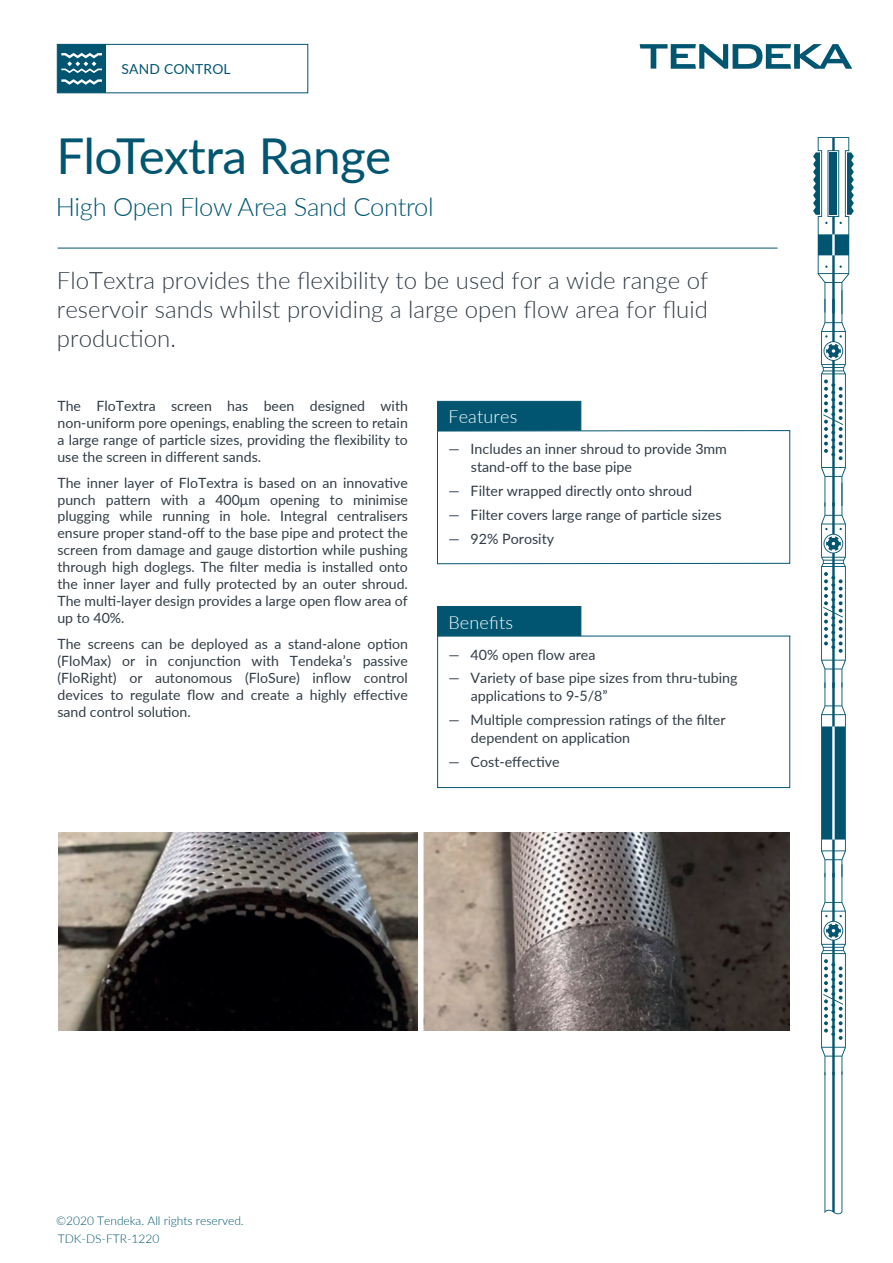
<style>
.page{position:relative;width:893px;height:1263px;background:#fff}
.page>*{position:absolute;margin:0;border:0;box-sizing:border-box;transform-origin:0 0}
.t1{font:49.5px "Lato";letter-spacing:-.015em;color:#015570}
.t2{font:300 25.5px "Lato";letter-spacing:-.01em;color:#015570}
.t3{font:300 24px/28.8px "Lato";color:#323d47;text-align:justify}
.t4{font:300 18px "Lato";letter-spacing:.01em;color:#fff}
.t5{font:14.25px/18px "Lato";color:#323d47}
.t6{font:14.1px/17px "Lato";color:#323d47;text-align:justify}
.t7{font:13.8px "Lato";letter-spacing:.01em;color:#015570}
.t8{font:300 12px "Lato";color:#015570}
.t9{font:300 12px "Lato";color:#005570}
</style>
<div class="page">
<img style="left:424px;top:832px;width:366px;height:198px">
<div style="left:437px;top:401px;width:144px;height:29px;background:#015570"></div>
<div style="left:437px;top:401px;width:144px;height:30px;border:1px solid #015570"></div>
<div style="left:437px;top:430px;width:353px;height:134px;border:1px solid #015570"></div>
<svg style="left:813px;top:137px;width:41px;height:1077px"></svg>
<div style="left:57px;top:44px;width:251px;height:49px;border:1px solid #015570"></div>
<svg style="left:57px;top:44px;width:49px;height:49px;background:#266e85"></svg>
<svg style="left:640px;top:44px;width:212px;height:25px"></svg>
<hr style="left:58px;top:248px;width:720px;height:1px;background:#015570">
<div style="left:437px;top:606px;width:144px;height:30px;background:#015570"></div>
<div style="left:437px;top:636px;width:353px;height:152px;border:1px solid #015570"></div>
<img style="left:58px;top:832px;width:360px;height:198px">
<p class="t7" style="left:122px;top:59px;width:111px">SAND CONTROL</p>
<h1 class="t1" style="left:56px;top:121px;width:336px">FloTextra Range</h1>
<h2 class="t2" style="left:56px;top:189px;width:380px">High Open Flow Area Sand Control</h2>
<h3 class="t3" style="left:57px;top:265px;width:653px">FloTextra provides the flexibility to be used for a wide range of reservoir sands whilst providing a large open flow area for fluid production.</h3>
<p class="t6" style="left:57px;top:397px;width:352px">The FloTextra screen has been designed with non-uniform pore openings, enabling the screen to retain a large range of particle sizes, providing the flexibility to use the screen in different sands.</p>
<p class="t6" style="left:57px;top:473px;width:352px">The inner layer of FloTextra is based on an innovative punch pattern with a 400μm opening to minimise plugging while running in hole. Integral centralisers ensure proper stand-off to the base pipe and protect the screen from damage and gauge distortion while pushing through high doglegs. The filter media is installed onto the inner layer and fully protected by an outer shroud.<br>The multi-layer design provides a large open flow area of up to 40%.</p>
<p class="t6" style="left:57px;top:635px;width:352px">The screens can be deployed as a stand-alone option (FloMax) or in conjunction with Tendeka’s passive (FloRight) or autonomous (FloSure) inflow control devices to regulate flow and create a highly effective sand control solution.</p>
<p class="t4" style="left:448px;top:404px;width:71px">Features</p>
<p class="t5" style="left:471px;top:439px;width:258px;text-indent:-23px">— Includes an inner shroud to provide 3mm stand-off to the base pipe</p>
<p class="t5" style="left:448px;top:481px;width:245px">— Filter wrapped directly onto shroud</p>
<p class="t5" style="left:448px;top:505px;width:275px">— Filter covers large range of particle sizes</p>
<p class="t5" style="left:448px;top:529px;width:107px">— 92% Porosity</p>
<p class="t4" style="left:448px;top:610px;width:66px">Benefits</p>
<p class="t5" style="left:448px;top:645px;width:149px">— 40% open flow area</p>
<p class="t5" style="left:471px;top:668px;width:268px;text-indent:-23px">— Variety of base pipe sizes from thru-tubing applications to 9-5/8”</p>
<p class="t5" style="left:471px;top:710px;width:256px;text-indent:-23px">— Multiple compression ratings of the filter dependent on application</p>
<p class="t5" style="left:448px;top:752px;width:113px">— Cost-effective</p>
<p class="t8" style="left:56px;top:1212px;width:189px">©2020 Tendeka. All rights reserved.</p>
<p class="t9" style="left:58px;top:1230px;width:103px">TDK-DS-FTR-1220</p>
</div>
